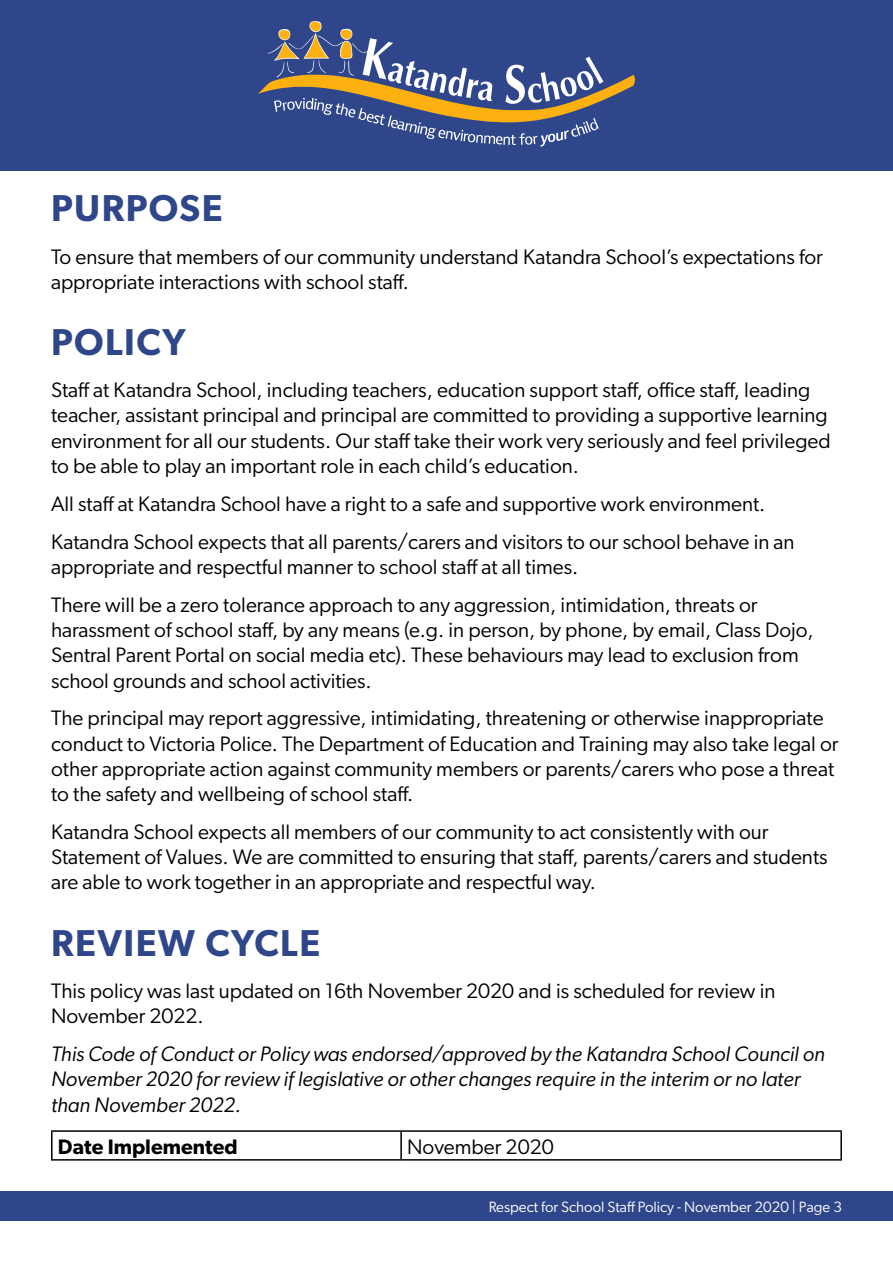
<style>
.page{position:relative;width:893px;height:1263px;background:#fff}
.page>*{position:absolute;margin:0;border:0;box-sizing:border-box;transform-origin:0 0}
.t1{font:600 37.5px "Gibson";letter-spacing:.04em;color:#2f468b}
.t2{font:21px/25.2px "Gibson";color:#000}
.t3{font:italic 21px/25.2px "Gibson";color:#000}
.t4{font:600 21px "Gibson";color:#000}
.t5{font:15px "Gibson";color:#fff}
</style>
<div class="page">
<div style="left:0;top:0;width:893px;height:170px;background:#2f468b"></div>
<svg style="left:258px;top:21px;width:377px;height:125px"></svg>
<div style="left:0;top:1191px;width:893px;height:29px;background:#2f468b"></div>
<hr style="left:51px;top:1130px;width:350px;height:2px;background:#000">
<hr style="left:51px;top:1132px;width:2px;height:27px;background:#000">
<hr style="left:401px;top:1130px;width:441px;height:2px;background:#000">
<hr style="left:400px;top:1132px;width:2px;height:27px;background:#000">
<hr style="left:840px;top:1132px;width:2px;height:27px;background:#000">
<hr style="left:51px;top:1159px;width:350px;height:1px;background:#000">
<hr style="left:401px;top:1159px;width:441px;height:1px;background:#000">
<h1 class="t1" style="left:51px;top:186px;width:173px">PURPOSE</h1>
<p class="t2" style="left:51px;top:243px;width:773px">To ensure that members of our community understand Katandra School’s expectations for appropriate interactions with school staff.</p>
<h1 class="t1" style="left:51px;top:320px;width:136px">POLICY</h1>
<p class="t2" style="left:51px;top:377px;width:781px">Staff at Katandra School, including teachers, education support staff, office staff, leading teacher, assistant principal and principal are committed to providing a supportive learning environment for all our students. Our staff take their work very seriously and feel privileged to be able to play an important role in each child’s education.</p>
<p class="t2" style="left:51px;top:484px;width:745px;line-height:38px">All staff at Katandra School have a right to a safe and supportive work environment.<br>Katandra School expects that all parents/carers and visitors to our school behave in an</p>
<p class="t2" style="left:51px;top:547px;width:708px;line-height:38px">appropriate and respectful manner to school staff at all times.<br>There will be a zero tolerance approach to any aggression, intimidation, threats or</p>
<p class="t2" style="left:51px;top:617px;width:764px">harassment of school staff, by any means (e.g. in person, by phone, by email, Class Dojo,<br>Sentral Parent Portal on social media etc). These behaviours may lead to exclusion from school grounds and school activities.</p>
<p class="t2" style="left:51px;top:705px;width:789px">The principal may report aggressive, intimidating, threatening or otherwise inappropriate conduct to Victoria Police. The Department of Education and Training may also take legal or other appropriate action against community members or parents/carers who pose a threat to the safety and wellbeing of school staff.</p>
<p class="t2" style="left:51px;top:819px;width:778px">Katandra School expects all members of our community to act consistently with our<br>Statement of Values. We are committed to ensuring that staff, parents/carers and students are able to work together in an appropriate and respectful way.</p>
<h1 class="t1" style="left:51px;top:920px;width:271px">REVIEW CYCLE</h1>
<p class="t2" style="left:51px;top:978px;width:726px">This policy was last updated on 16th November 2020 and is scheduled for review in<br>November 2022.</p>
<p class="t3" style="left:51px;top:1041px;width:775px">This Code of Conduct or Policy was endorsed/approved by the Katandra School Council on<br>November 2020 for review if legislative or other changes require in the interim or no later than November 2022.</p>
<p class="t4" style="left:58px;top:1134px;width:181px">Date Implemented</p>
<p class="t2" style="left:407px;top:1134px;width:148px">November 2020</p>
<p class="t5" style="left:489px;top:1197px;width:355px">Respect for School Staff Policy - November 2020 | Page 3</p>
</div>
